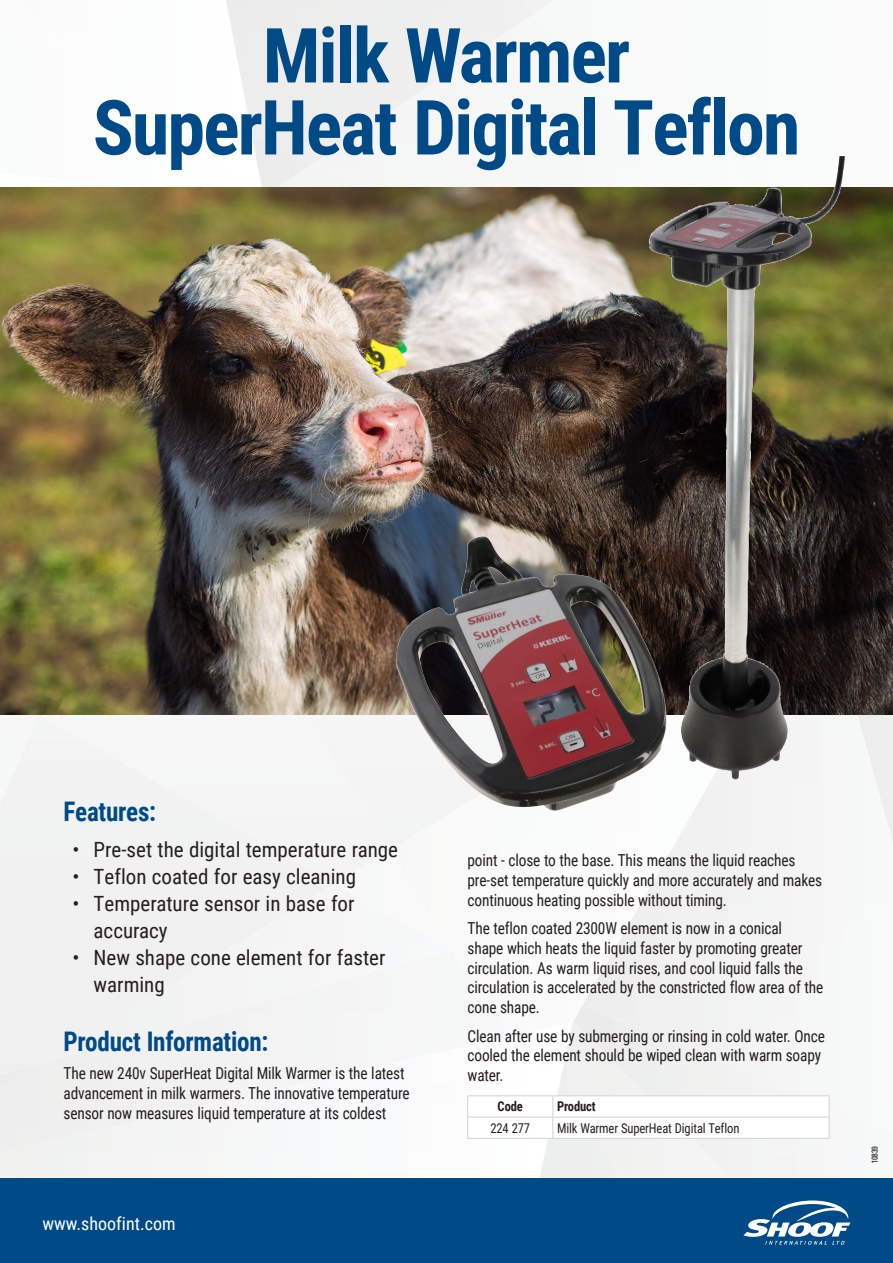
<style>
.page{position:relative;width:893px;height:1263px;background:#fff}
.page>*{position:absolute;margin:0;border:0;box-sizing:border-box;transform-origin:0 0}
.t1{font:700 76.05px/72px "Roboto Condensed";letter-spacing:-.025em;color:#004a87;text-align:center}
.Blurb{font:700 27px "Roboto Condensed";letter-spacing:-.01em;color:#004a87;scale:.93 1}
.t2{font:21px/27px "Roboto Condensed";color:#231f20}
.t3{font:18px "Roboto Condensed";color:#fff}
.Blurb-2{font:16.5px/19.8px "Roboto Condensed";letter-spacing:-.01em;color:#231f20;scale:.93 1}
.Blurb-3{font:13.5px "Roboto Condensed";letter-spacing:-.01em;color:#231f20;scale:.93 1}
.Blurb-4{font:700 13.5px "Roboto Condensed";letter-spacing:-.01em;color:#231f20;scale:.93 1}
.t4{font:7.5px "Oswald";letter-spacing:-.03em;color:#231f20}
</style>
<div class="page">
<img style="left:558px;top:1022px;width:15px;height:13px">
<div style="left:573px;top:1005px;width:320px;height:173px;background:#f2f3f3"></div>
<div style="left:0;top:1048px;width:458px;height:107px;background:#f6f6f6"></div>
<img style="left:0;top:1078px;width:41px;height:18px">
<img style="left:390px;top:821px;width:227px;height:129px">
<div style="left:334px;top:884px;width:116px;height:179px;background:#f6f6f7"></div>
<div style="left:0;top:716px;width:334px;height:362px;background:#f1f2f2"></div>
<div style="left:540px;top:1091px;width:84px;height:87px;background:#eee"></div>
<img style="left:0;top:187px;width:893px;height:528px">
<hr style="left:468px;top:1095px;width:85px;height:1px;background:#d1d2d4">
<hr style="left:553px;top:1095px;width:276px;height:1px;background:#d1d2d4">
<svg style="left:467px;top:1096px;width:363px;height:42px"></svg>
<hr style="left:468px;top:1138px;width:85px;height:1px;background:#d1d2d4">
<hr style="left:553px;top:1138px;width:276px;height:1px;background:#d1d2d4">
<img style="left:384px;top:527px;width:297px;height:294px">
<img style="left:626px;top:156px;width:237px;height:652px">
<div style="left:0;top:1178px;width:893px;height:85px;background:#004a87"></div>
<svg style="left:743px;top:1200px;width:107px;height:45px"></svg>
<p class="t1" style="left:93px;top:17px;width:709px">Milk Warmer<br>SuperHeat Digital Teflon</p>
<p class="Blurb" style="left:64px;top:793px;width:101px">Features:</p>
<p class="t2" style="left:72px;top:835px;width:327px">• Pre-set the digital temperature range</p>
<p class="t2" style="left:72px;top:862px;width:285px">• Teflon coated for easy cleaning</p>
<p class="t2" style="left:94px;top:889px;width:262px;text-indent:-21px">• Temperature sensor in base for accuracy</p>
<p class="t2" style="left:94px;top:943px;width:293px;text-indent:-21px">• New shape cone element for faster warming</p>
<p class="Blurb" style="left:64px;top:1022px;width:222px">Product Information:</p>
<p class="Blurb-2" style="left:64px;top:1063px;width:374px">The new 240v SuperHeat Digital Milk Warmer is the latest advancement in milk warmers. The innovative temperature sensor now measures liquid temperature at its coldest</p>
<p class="t3" style="left:43px;top:1211px;width:135px">www.shoofint.com</p>
<p class="Blurb-2" style="left:468px;top:850px;width:383px">point - close to the base. This means the liquid reaches pre-set temperature quickly and more accurately and makes continuous heating possible without timing.</p>
<p class="Blurb-2" style="left:468px;top:918px;width:384px">The teflon coated 2300W element is now in a conical<br>shape which heats the liquid faster by promoting greater circulation. As warm liquid rises, and cool liquid falls the circulation is accelerated by the constricted flow area of the cone shape.</p>
<p class="Blurb-2" style="left:468px;top:1025px;width:386px">Clean after use by submerging or rinsing in cold water. Once cooled the element should be wiped clean with warm soapy water.</p>
<p class="Blurb-4" style="left:498px;top:1097px;width:29px">Code</p>
<p class="Blurb-4" style="left:557px;top:1097px;width:43px">Product</p>
<p class="Blurb-3" style="left:490px;top:1118px;width:44px">224 277</p>
<p class="Blurb-3" style="left:557px;top:1118px;width:198px">Milk Warmer SuperHeat Digital Teflon</p>
<p class="t4" style="left:868px;top:1163px;width:19px;rotate:-90deg">10839</p>
</div>
